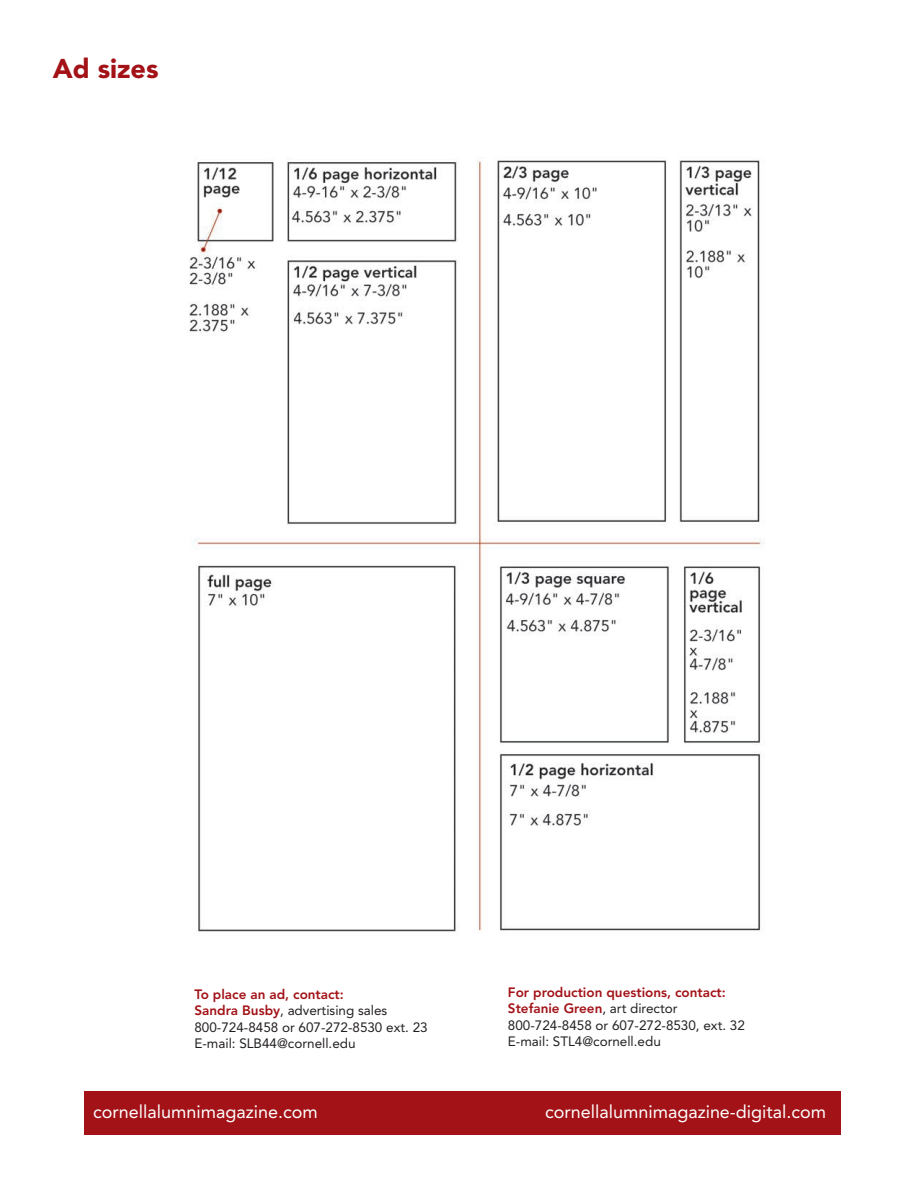
<style>
.page{position:relative;width:918px;height:1188px;background:#fff}
.page>*{position:absolute;margin:0;border:0;box-sizing:border-box;transform-origin:0 0}
.t1{font:900 27px "Avenir";color:#a21217}
.t2{font:18px "Avenir";color:#fff}
.t3{font:13.5px/16.5px "Avenir";color:#231f20}
.s1{font-weight:800;color:#a21217}
</style>
<div class="page">
<img style="left:189px;top:160px;width:576px;height:772px">
<div style="left:84px;top:1091px;width:756px;height:44px;background:#a21217"></div>
<h1 class="t1" style="left:53px;top:58px;width:107px">Ad sizes</h1>
<p class="t3" style="left:194px;top:987px;width:235px"><span class="s1">To place an ad, contact:<br>Sandra Busby</span>, advertising sales<br>800-724-8458 or 607-272-8530 ext. 23<br>E-mail: SLB44@cornell.edu</p>
<p class="t3" style="left:508px;top:985px;width:238px"><span class="s1">For production questions, contact:<br>Stefanie Green</span>, art director 800-724-8458 or 607-272-8530, ext. 32<br>E-mail: STL4@cornell.edu</p>
<h2 class="t2" style="left:93px;top:1104px;width:226px">cornellalumnimagazine.com</h2>
<h2 class="t2" style="left:545px;top:1104px;width:283px">cornellalumnimagazine-digital.com</h2>
</div>
